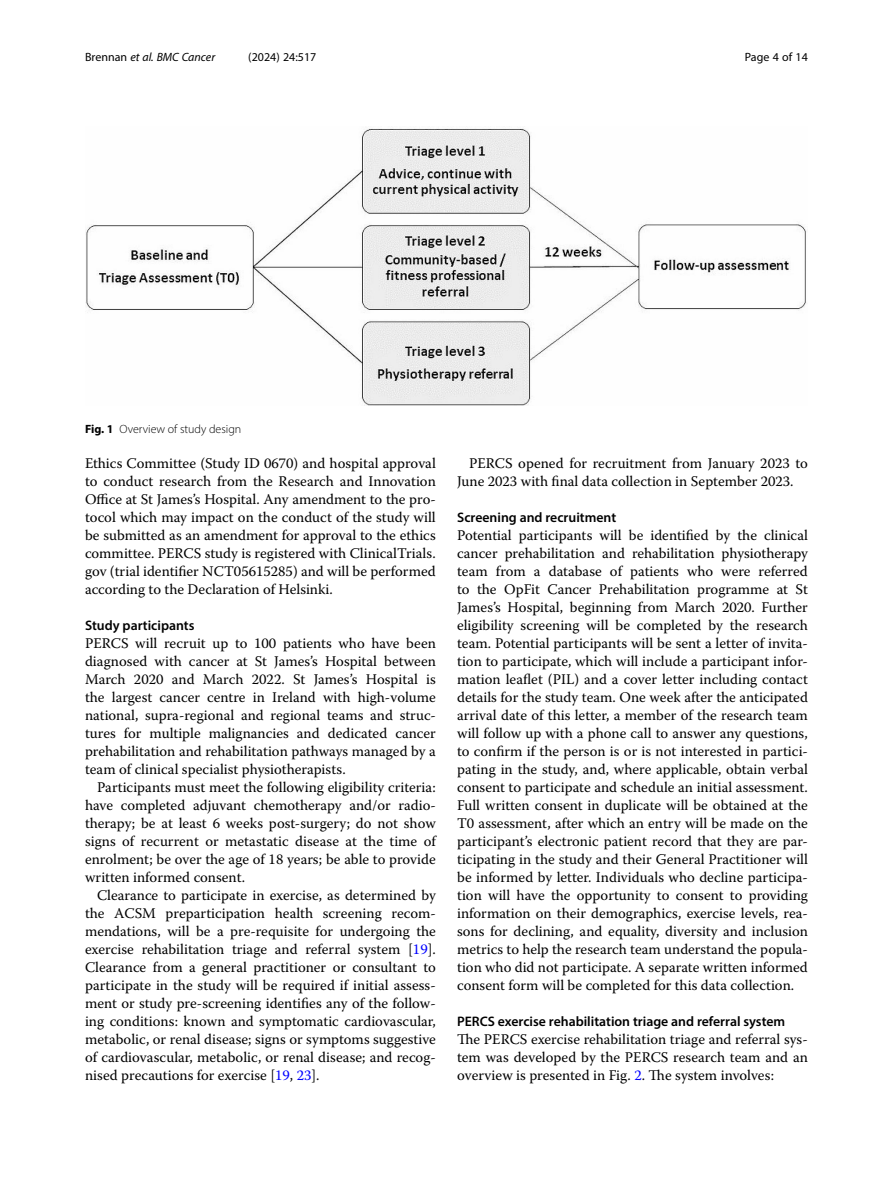
<style>
.page{position:relative;width:893px;height:1191px;background:#fff}
.page>*{position:absolute;margin:0;border:0;box-sizing:border-box;transform-origin:0 0}
.Body_Text{font:14.7px/18px "Warnock Pro";color:#000;text-align:justify}
.Body_Text_Indent{font:14.7px/18px "Warnock Pro";color:#000;text-align:justify}
.Head_2{font:600 13.8px "Myriad Pro";color:#000}
.Figure_Caption{font:300 12px "Myriad Pro";color:#000}
.t1{font:italic 12px "Myriad Pro";color:#000}
.t2{font:12px "Myriad Pro";color:#000}
.s1{font-style:normal}
.s2{font-weight:700}
.s3{color:#00f}
</style>
<div class="page">
<img style="left:85px;top:128px;width:721px;height:278px">
<p class="t1" style="left:85px;top:50px;width:132px"><span class="s1">Brennan</span> et al. BMC Cancer</p>
<p class="t2" style="left:248px;top:50px;width:70px">(2024) 24:517</p>
<p class="t2" style="left:745px;top:50px;width:65px">Page 4 of 14</p>
<p class="Figure_Caption" style="left:85px;top:421px;width:158px"><span class="s2">Fig. 1</span> Overview of study design</p>
<p class="Body_Text" style="left:85px;top:454px;width:352px">Ethics Committee (Study ID 0670) and hospital approval to conduct research from the Research and Innovation Office at St James’s Hospital. Any amendment to the pro&shy;tocol which may impact on the conduct of the study will be submitted as an amendment for approval to the ethics committee. PERCS study is registered with ClinicalTrials. gov (trial identifier NCT05615285) and will be performed according to the Declaration of Helsinki.</p>
<p class="Head_2" style="left:85px;top:617px;width:111px">Study participants</p>
<p class="Body_Text" style="left:85px;top:634px;width:352px">PERCS will recruit up to 100 patients who have been diagnosed with cancer at St James’s Hospital between March 2020 and March 2022. St James’s Hospital is the largest cancer centre in Ireland with high-volume national, supra-regional and regional teams and struc&shy;tures for multiple malignancies and dedicated cancer prehabilitation and rehabilitation pathways managed by a team of clinical specialist physiotherapists.</p>
<p class="Body_Text_Indent" style="left:85px;top:778px;width:352px;text-indent:12px">Participants must meet the following eligibility criteria: have completed adjuvant chemotherapy and/or radio&shy;therapy; be at least 6 weeks post-surgery; do not show signs of recurrent or metastatic disease at the time of enrolment; be over the age of 18 years; be able to provide written informed consent.</p>
<p class="Body_Text_Indent" style="left:85px;top:886px;width:352px;text-indent:12px">Clearance to participate in exercise, as determined by the ACSM preparticipation health screening recom&shy;mendations, will be a pre-requisite for undergoing the exercise rehabilitation triage and referral system [<span class="s3">19</span>].<br>Clearance from a general practitioner or consultant to participate in the study will be required if initial assess&shy;ment or study pre-screening identifies any of the follow&shy;ing conditions: known and symptomatic cardiovascular, metabolic, or renal disease; signs or symptoms suggestive of cardiovascular, metabolic, or renal disease; and recog&shy;nised precautions for exercise [<span class="s3">19</span>, <span class="s3">23</span>].</p>
<p class="Body_Text_Indent" style="left:457px;top:454px;width:352px;text-indent:12px">PERCS opened for recruitment from January 2023 to<br>June 2023 with final data collection in September 2023.</p>
<p class="Head_2" style="left:457px;top:509px;width:161px">Screening and recruitment</p>
<p class="Body_Text" style="left:457px;top:526px;width:352px">Potential participants will be identified by the clinical cancer prehabilitation and rehabilitation physiotherapy team from a database of patients who were referred to the OpFit Cancer Prehabilitation programme at St James’s Hospital, beginning from March 2020. Further eligibility screening will be completed by the research team. Potential participants will be sent a letter of invita&shy;tion to participate, which will include a participant infor&shy;mation leaflet (PIL) and a cover letter including contact details for the study team. One week after the anticipated arrival date of this letter, a member of the research team will follow up with a phone call to answer any questions, to confirm if the person is or is not interested in partici&shy;pating in the study, and, where applicable, obtain verbal consent to participate and schedule an initial assessment.<br>Full written consent in duplicate will be obtained at the T0 assessment, after which an entry will be made on the participant’s electronic patient record that they are par&shy;ticipating in the study and their General Practitioner will be informed by letter. Individuals who decline participa&shy;tion will have the opportunity to consent to providing information on their demographics, exercise levels, rea&shy;sons for declining, and equality, diversity and inclusion metrics to help the research team understand the popula&shy;tion who did not participate. A separate written informed consent form will be completed for this data collection.</p>
<p class="Head_2" style="left:457px;top:1013px;width:330px">PERCS exercise rehabilitation triage and referral system</p>
<p class="Body_Text" style="left:457px;top:1030px;width:352px">The PERCS exercise rehabilitation triage and referral sys&shy;tem was developed by the PERCS research team and an overview is presented in Fig. <span class="s3">2</span>. The system involves:</p>
</div>
